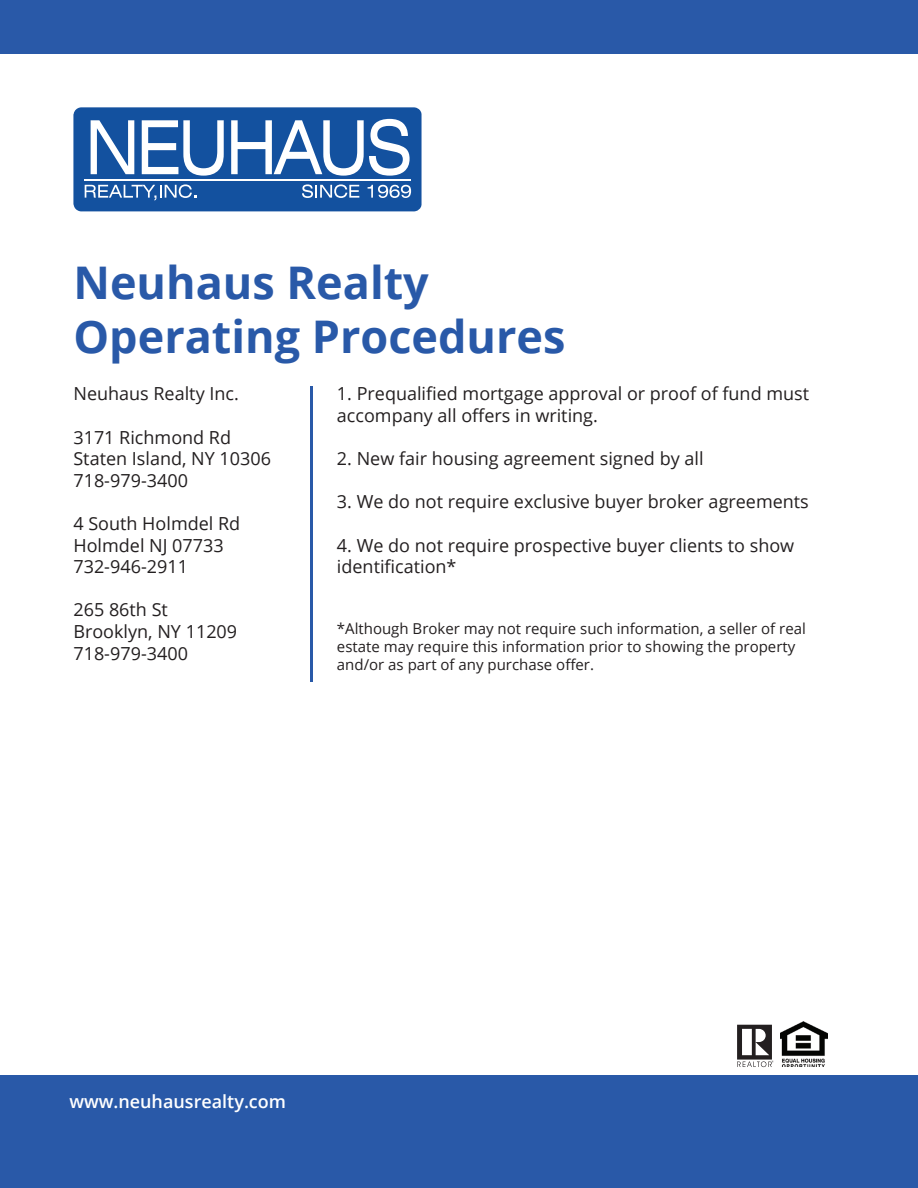
<style>
.page{position:relative;width:918px;height:1188px;background:#fff}
.page>*{position:absolute;margin:0;border:0;box-sizing:border-box;transform-origin:0 0}
.t1{font:700 45px/54px "Open Sans";color:#2959a8}
.t2{font:18px/21.6px "Open Sans";color:#231f20}
.t3{font:600 18px "Open Sans";color:#fff}
.t4{font:15px/18px "Open Sans";color:#231f20}
</style>
<div class="page">
<hr style="left:310px;top:387px;width:2px;height:295px;background:#2959a8">
<svg style="left:73px;top:107px;width:349px;height:104px"></svg>
<div style="left:0;top:1076px;width:918px;height:112px;background:#2959a8"></div>
<img style="left:780px;top:1022px;width:47px;height:45px">
<svg style="left:737px;top:1025px;width:37px;height:42px"></svg>
<div style="left:0;top:0;width:918px;height:54px;background:#2959a8"></div>
<h1 class="t1" style="left:73px;top:255px;width:494px">Neuhaus Realty<br>Operating Procedures</h1>
<p class="t2" style="left:73px;top:383px;width:167px">Neuhaus Realty Inc.</p>
<p class="t2" style="left:73px;top:426px;width:199px">3171 Richmond Rd<br>Staten Island, NY 10306<br>718-979-3400</p>
<p class="t2" style="left:73px;top:512px;width:168px">4 South Holmdel Rd<br>Holmdel NJ 07733<br>732-946-2911</p>
<p class="t2" style="left:73px;top:599px;width:165px">265 86th St<br>Brooklyn, NY 11209<br>718-979-3400</p>
<p class="t2" style="left:337px;top:383px;width:474px">1. Prequalified mortgage approval or proof of fund must accompany all offers in writing.</p>
<p class="t2" style="left:337px;top:447px;width:368px">2. New fair housing agreement signed by all</p>
<p class="t2" style="left:337px;top:491px;width:473px">3. We do not require exclusive buyer broker agreements</p>
<p class="t2" style="left:337px;top:534px;width:459px">4. We do not require prospective buyer clients to show identification*</p>
<p class="t4" style="left:337px;top:620px;width:470px">*Although Broker may not require such information, a seller of real estate may require this information prior to showing the property and/or as part of any purchase offer.</p>
<p class="t3" style="left:69px;top:1089px;width:218px">www.neuhausrealty.com</p>
</div>
